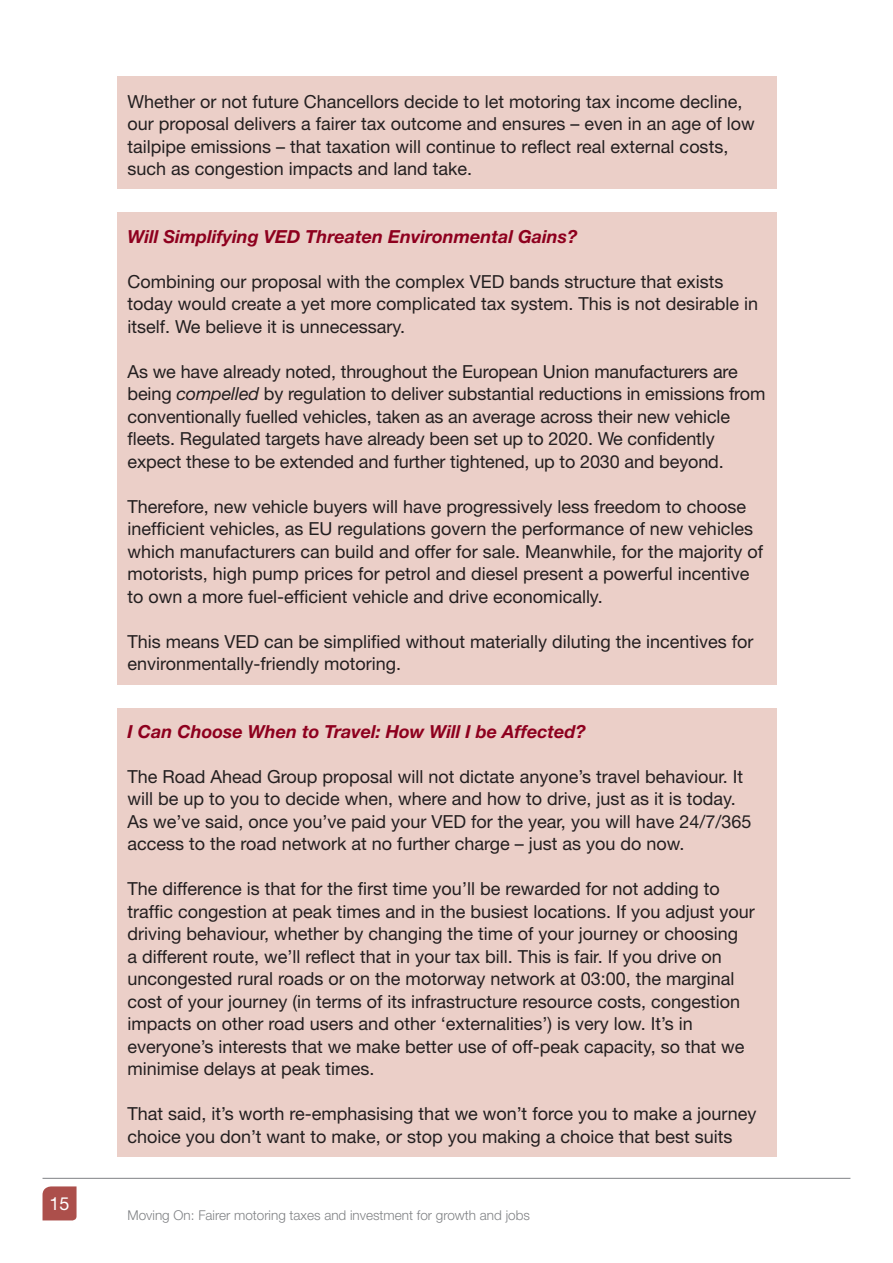
<style>
.page{position:relative;width:893px;height:1263px;background:#fff}
.page>*{position:absolute;margin:0;border:0;box-sizing:border-box;transform-origin:0 0}
.t1{font:18px/22.5px "Helvetica Neue";color:#231f20}
.t2{font:italic 700 18px "Helvetica Neue";color:#8e001e}
.t3{font:18px "Helvetica Neue";color:#fff}
.t4{font:300 13.5px "Helvetica Neue";color:#808285}
.s1{font-style:italic}
</style>
<div class="page">
<hr style="left:43px;top:1178px;width:807px;height:1px;background:#808285">
<svg style="left:43px;top:1186px;width:34px;height:34px"></svg>
<div style="left:117px;top:77px;width:659px;height:112px;background:#ebcfc8"></div>
<div style="left:117px;top:213px;width:659px;height:472px;background:#ebcfc8"></div>
<div style="left:117px;top:708px;width:659px;height:449px;background:#ebcfc8"></div>
<p class="t3" style="left:50px;top:1193px;width:22px">15</p>
<p class="t1" style="left:128px;top:90px;width:629px">Whether or not future Chancellors decide to let motoring tax income decline, our proposal delivers a fairer tax outcome and ensures – even in an age of low tailpipe emissions – that taxation will continue to reflect real external costs, such as congestion impacts and land take.</p>
<p class="t2" style="left:128px;top:225px;width:451px">Will Simplifying VED Threaten Environmental Gains?</p>
<p class="t1" style="left:128px;top:270px;width:632px">Combining our proposal with the complex VED bands structure that exists today would create a yet more complicated tax system. This is not desirable in itself. We believe it is unnecessary.</p>
<p class="t1" style="left:128px;top:360px;width:639px">As we have already noted, throughout the European Union manufacturers are being <span class="s1">compelled</span> by regulation to deliver substantial reductions in emissions from conventionally fuelled vehicles, taken as an average across their new vehicle fleets. Regulated targets have already been set up to 2020. We confidently expect these to be extended and further tightened, up to 2030 and beyond.</p>
<p class="t1" style="left:128px;top:495px;width:637px">Therefore, new vehicle buyers will have progressively less freedom to choose inefficient vehicles, as EU regulations govern the performance of new vehicles which manufacturers can build and offer for sale. Meanwhile, for the majority of motorists, high pump prices for petrol and diesel present a powerful incentive to own a more fuel-efficient vehicle and drive economically.</p>
<p class="t1" style="left:128px;top:630px;width:627px">This means VED can be simplified without materially diluting the incentives for environmentally-friendly motoring.</p>
<p class="t2" style="left:128px;top:720px;width:460px">I Can Choose When to Travel: How Will I be Affected?</p>
<p class="t1" style="left:128px;top:765px;width:625px">The Road Ahead Group proposal will not dictate anyone’s travel behaviour. It will be up to you to decide when, where and how to drive, just as it is today.<br>As we’ve said, once you’ve paid your VED for the year, you will have 24/7/365 access to the road network at no further charge – just as you do now.</p>
<p class="t1" style="left:128px;top:877px;width:629px">The difference is that for the first time you’ll be rewarded for not adding to traffic congestion at peak times and in the busiest locations. If you adjust your driving behaviour, whether by changing the time of your journey or choosing<br>a different route, we’ll reflect that in your tax bill. This is fair. If you drive on uncongested rural roads or on the motorway network at 03:00, the marginal cost of your journey (in terms of its infrastructure resource costs, congestion impacts on other road users and other ‘externalities’) is very low. It’s in everyone’s interests that we make better use of off-peak capacity, so that we minimise delays at peak times.</p>
<p class="t1" style="left:128px;top:1102px;width:630px">That said, it’s worth re-emphasising that we won’t force you to make a journey choice you don’t want to make, or stop you making a choice that best suits</p>
<p class="t4" style="left:128px;top:1207px;width:404px">Moving On: Fairer motoring taxes and investment for growth and jobs</p>
</div>
